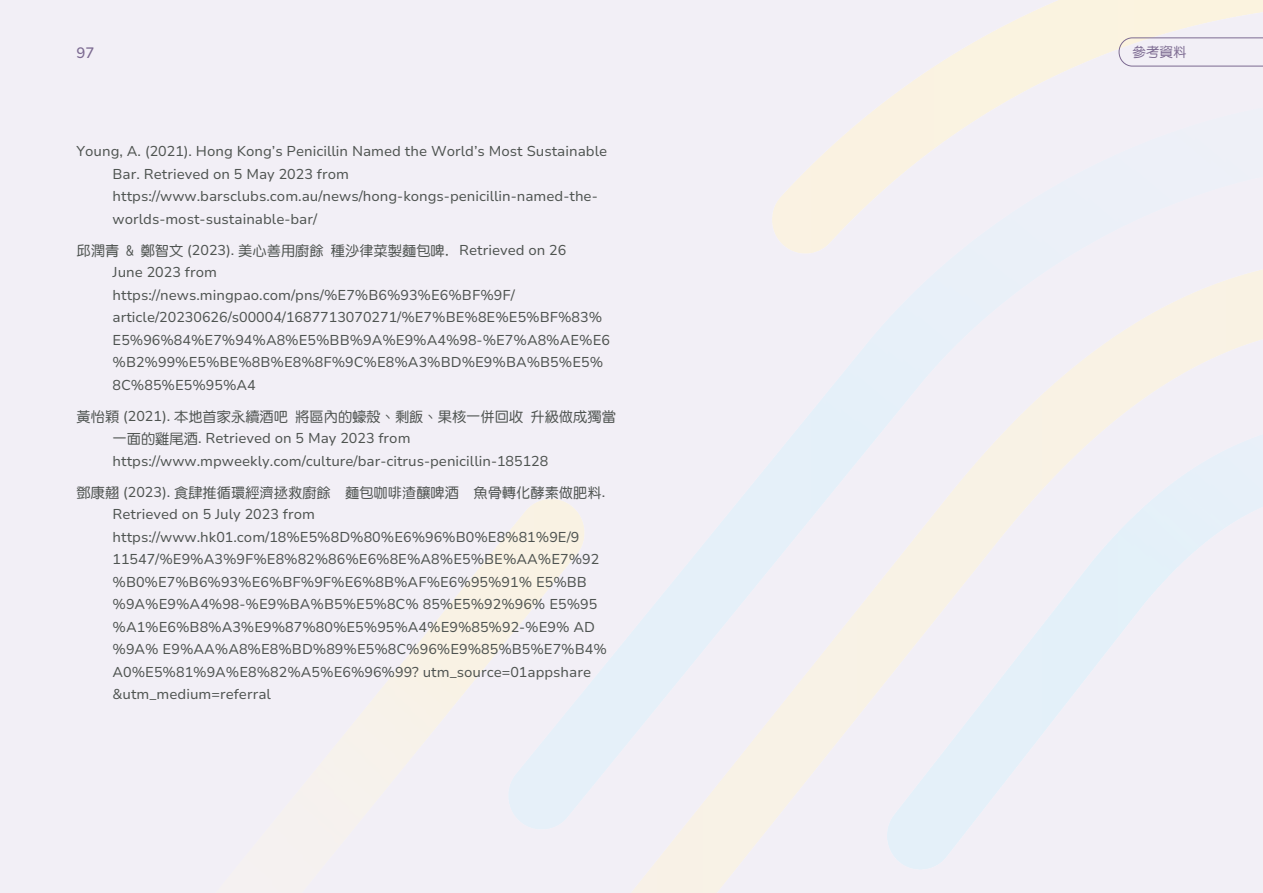
<style>
.page{position:relative;width:1263px;height:893px;background:#f2eff6}
.page>*{position:absolute;margin:0;border:0;box-sizing:border-box;transform-origin:0 0}
.t1{font:200 15px "Nunito Sans 12 pt";color:#7c6a91}
.t2{font:200 14.25px/22.5px "Nunito Sans 12 pt";color:#4e5350}
.t3{font:14.25px "DF Yuan Md HK BF";color:#4e5350}
.t4{font:13.5px "DF Yuan Md HK BF";color:#7c6a91}
.s1{font-family:"Nunito Sans 12 pt";font-weight:200}
.s2{font-family:"DF Yuan Md HK BF";font-weight:400}
</style>
<div class="page">
<img style="left:342px;top:0;width:921px;height:893px">
<svg style="left:1118px;top:37px;width:145px;height:30px"></svg>
<p class="t1" style="left:77px;top:42px;width:19px">97</p>
<p class="t4" style="left:1133px;top:45px;width:55px">參考資料</p>
<p class="t2" style="left:113px;top:140px;width:496px;text-indent:-36px">Young, A. (2021). Hong Kong’s Penicillin Named the World’s Most Sustainable Bar. Retrieved on 5 May 2023 from https://www.barsclubs.com.au/news/hong-kongs-penicillin-named-the&shy;worlds-most-sustainable-bar/</p>
<p class="t3" style="left:77px;top:243px;width:491px">邱潤青 &amp; 鄭智文 <span class="s1">(2023).</span> 美心善用廚餘種沙律菜製麵包啤. <span class="s1">Retrieved on 26</span></p>
<p class="t2" style="left:113px;top:261px;width:499px">June 2023 from https://news.mingpao.com/pns/%E7%B6%93%E6%BF%9F/ article/20230626/s00004/1687713070271/%E7%BE%8E%E5%BF%83% E5%96%84%E7%94%A8%E5%BB%9A%E9%A4%98-%E7%A8%AE%E6 %B2%99%E5%BE%8B%E8%8F%9C%E8%A3%BD%E9%BA%B5%E5% 8C%85%E5%95%A4</p>
<p class="t3" style="left:77px;top:409px;width:541px">黃怡穎 <span class="s1">(2021).</span> 本地首家永續酒吧將區內的蠔殼、剩飯、果核一併回收升級做成獨當</p>
<p class="t2" style="left:113px;top:427px;width:437px"><span class="s2">一面的雞尾酒</span>. Retrieved on 5 May 2023 from https://www.mpweekly.com/culture/bar-citrus-penicillin-185128</p>
<p class="t3" style="left:77px;top:485px;width:530px">鄧康翹 <span class="s1">(2023).</span> 食肆推循環經濟拯救廚餘　麵包咖啡渣釀啤酒　魚骨轉化酵素做肥料<span class="s1">.</span></p>
<p class="t2" style="left:113px;top:503px;width:496px">Retrieved on 5 July 2023 from https://www.hk01.com/18%E5%8D%80%E6%96%B0%E8%81%9E/9<br>11547/%E9%A3%9F%E8%82%86%E6%8E%A8%E5%BE%AA%E7%92 %B0%E7%B6%93%E6%BF%9F%E6%8B%AF%E6%95%91% E5%BB %9A%E9%A4%98-%E9%BA%B5%E5%8C% 85%E5%92%96% E5%95 %A1%E6%B8%A3%E9%87%80%E5%95%A4%E9%85%92-%E9% AD %9A% E9%AA%A8%E8%BD%89%E5%8C%96%E9%85%B5%E7%B4% A0%E5%81%9A%E8%82%A5%E6%96%99? utm_source=01appshare &amp;utm_medium=referral</p>
</div>
